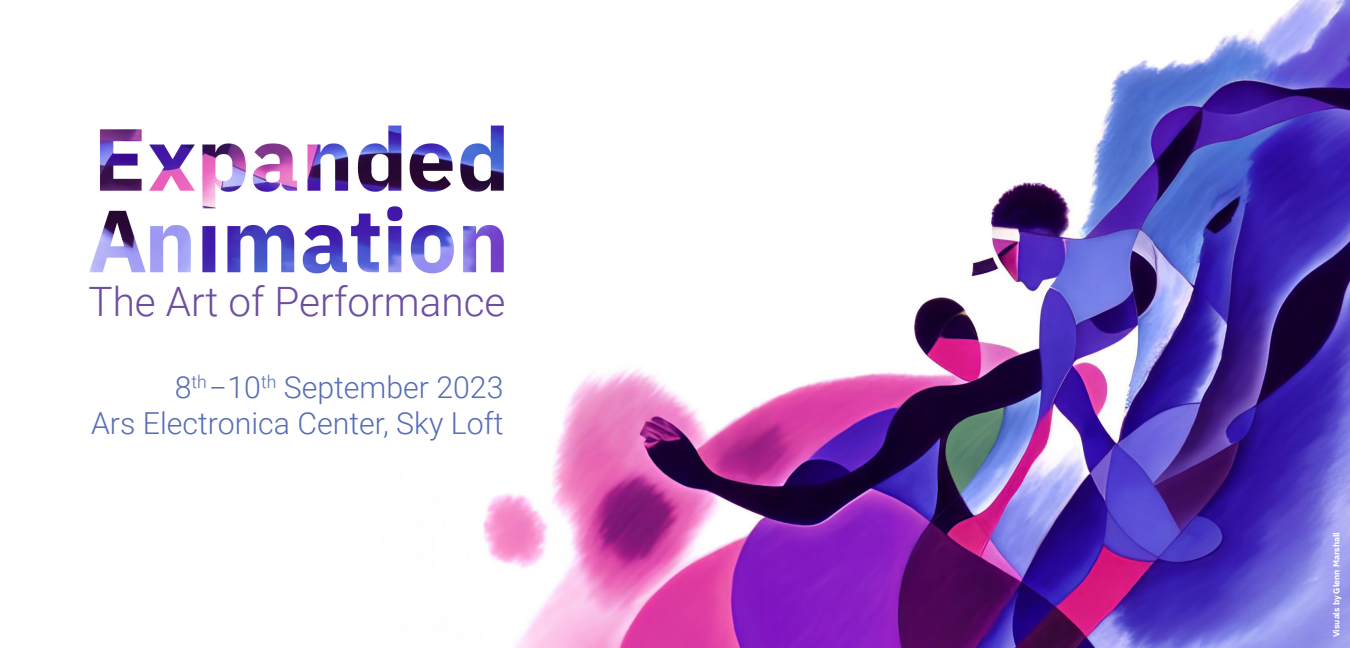
<style>
.page{position:relative;width:1350px;height:648px;background:#fff}
.page>*{position:absolute;margin:0;border:0;box-sizing:border-box;transform-origin:0 0}
.t1{font:300 40.5px "Roboto";color:#6d4e9f}
.t2{font:300 30.3px/36.4px "Roboto";color:#566eb5;text-align:right}
.t3{font:700 8.7px "IBM Plex Sans";color:#fff}
</style>
<div class="page">
<img style="left:313px;top:0;width:1037px;height:648px">
<img style="left:89px;top:57px;width:415px;height:216px">
<h1 class="t1" style="left:88px;top:273px;width:418px">The Art of Performance</h1>
<p class="t2" style="left:91px;top:368px;width:414px">8<sup>th</sup> _10<sup>th</sup> September 2023<br>Ars Electronica Center, Sky Loft</p>
<p class="t3" style="left:1330px;top:637px;width:107px;rotate:-90deg">Visuals by Glenn Marshall</p>
</div>
